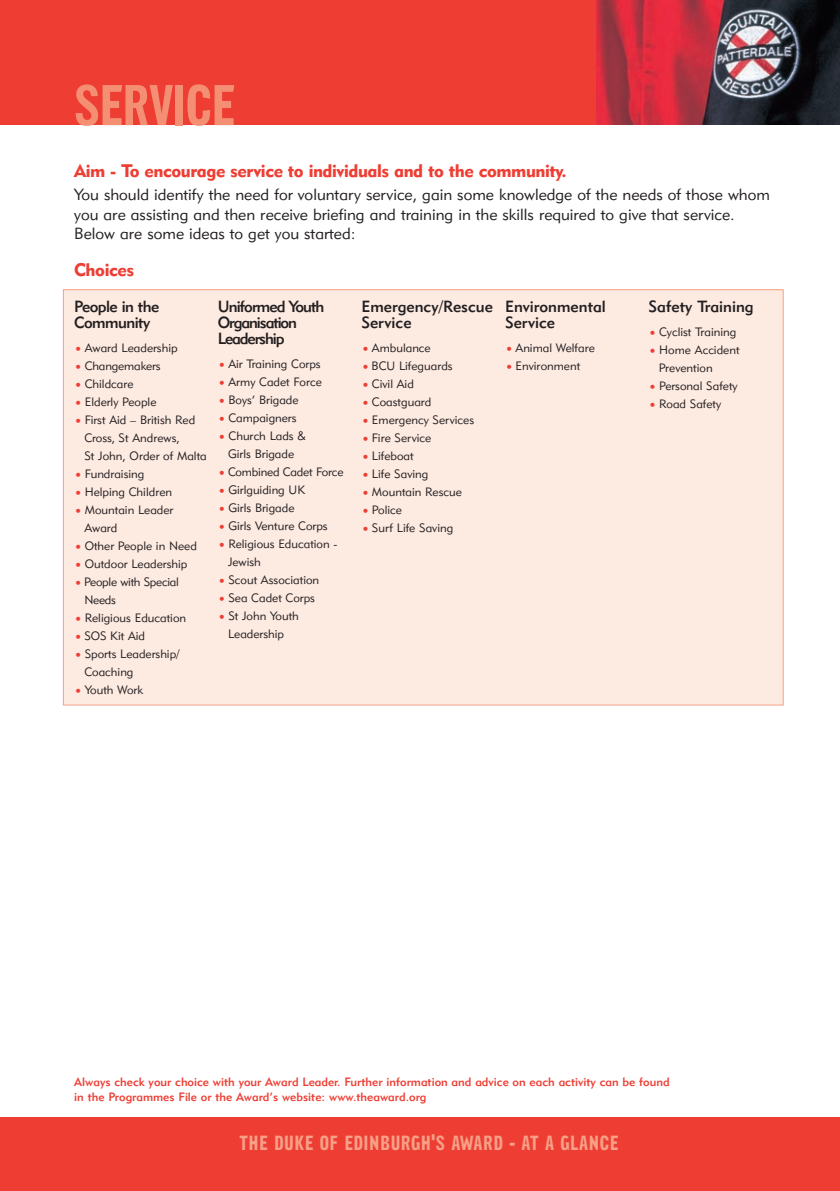
<style>
.page{position:relative;width:840px;height:1191px;background:#fff}
.page>*{position:absolute;margin:0;border:0;box-sizing:border-box;transform-origin:0 0}
.t1{font:56px "Aggregate";letter-spacing:-.015em;color:#f58f74}
.t2{font:20px "Aggregate";letter-spacing:.025em;color:#f7a087}
.t3{font:18px "Geometric 415 BT Black A";letter-spacing:-.025em;color:#ee3e34}
.t4{font:16px/19.2px "Geometric 415 BT Lite A";color:#231f20}
.t5{font:16px/16px "Geometric 415 BT Medium A";color:#231f20}
.t6{font:16px/16px "Geometric 415 BT Medium A";letter-spacing:-.07em;color:#231f20}
.t7{font:16px/16px "Geometric 415 BT Medium A";letter-spacing:-.035em;color:#231f20}
.t8{font:12px/18px "Geometric 415 BT Lite A";color:#231f20}
.t9{font:12px/14.4px "Geometric 415 BT Medium A";color:#ee3e34}
.t10{font:12px/18px "Geometric 415 BT Lite A";letter-spacing:-.025em;color:#231f20}
.s1{font-size:14px;color:#ee3e34}
</style>
<div class="page">
<div style="left:63px;top:290px;width:719px;height:415px;background:#fdeae1"></div>
<div style="left:0;top:0;width:839px;height:125px;background:#ee3e34"></div>
<div style="left:0;top:1117px;width:839px;height:74px;background:#ee3e34"></div>
<img style="left:596px;top:0;width:243px;height:125px">
<h1 class="t1" style="left:74px;top:85px;width:162px">SERVICE</h1>
<h3 class="t3" style="left:74px;top:165px;width:493px">Aim - To encourage service to individuals and to the community.</h3>
<p class="t4" style="left:74px;top:187px;width:696px">You should identify the need for voluntary service, gain some knowledge of the needs of those whom you are assisting and then receive briefing and training in the skills required to give that service.<br>Below are some ideas to get you started:</p>
<h3 class="t3" style="left:74px;top:264px;width:61px">Choices</h3>
<h3 class="t7" style="left:74px;top:300px;width:86px">People in the<br>Community</h3>
<p class="t8" style="left:74px;top:340px;width:105px"><span class="s1">•</span> Award Leadership</p>
<p class="t8" style="left:74px;top:358px;width:88px"><span class="s1">•</span> Changemakers</p>
<p class="t8" style="left:74px;top:376px;width:61px"><span class="s1">•</span> Childcare</p>
<p class="t8" style="left:74px;top:394px;width:84px"><span class="s1">•</span> Elderly People</p>
<p class="t8" style="left:84px;top:412px;width:124px;text-indent:-10px"><span class="s1">•</span> First Aid – British Red<br>Cross, St Andrews,<br>St John, Order of Malta</p>
<p class="t8" style="left:74px;top:466px;width:72px"><span class="s1">•</span> Fundraising</p>
<p class="t8" style="left:74px;top:484px;width:99px"><span class="s1">•</span> Helping Children</p>
<p class="t8" style="left:84px;top:502px;width:90px;text-indent:-10px"><span class="s1">•</span> Mountain Leader<br>Award</p>
<p class="t8" style="left:74px;top:538px;width:124px"><span class="s1">•</span> Other People in Need</p>
<p class="t8" style="left:74px;top:556px;width:115px"><span class="s1">•</span> Outdoor Leadership</p>
<p class="t10" style="left:84px;top:574px;width:96px;text-indent:-10px"><span class="s1">•</span> People with Special<br>Needs</p>
<p class="t8" style="left:74px;top:610px;width:113px"><span class="s1">•</span> Religious Education</p>
<p class="t8" style="left:74px;top:628px;width:72px"><span class="s1">•</span> SOS Kit Aid</p>
<p class="t8" style="left:84px;top:646px;width:97px;text-indent:-10px"><span class="s1">•</span> Sports Leadership/<br>Coaching</p>
<p class="t8" style="left:74px;top:682px;width:70px"><span class="s1">•</span> Youth Work</p>
<h3 class="t6" style="left:218px;top:300px;width:108px">Uniformed Youth<br>Organisation<br>Leadership</h3>
<p class="t8" style="left:218px;top:356px;width:104px"><span class="s1">•</span> Air Training Corps</p>
<p class="t8" style="left:218px;top:374px;width:105px"><span class="s1">•</span> Army Cadet Force</p>
<p class="t8" style="left:218px;top:392px;width:82px"><span class="s1">•</span> Boys’ Brigade</p>
<p class="t8" style="left:218px;top:410px;width:80px"><span class="s1">•</span> Campaigners</p>
<p class="t8" style="left:218px;top:428px;width:89px;text-align:center"><span class="s1">•</span> Church Lads &amp;<br>Girls Brigade</p>
<p class="t8" style="left:218px;top:464px;width:127px"><span class="s1">•</span> Combined Cadet Force</p>
<p class="t8" style="left:218px;top:482px;width:89px"><span class="s1">•</span> Girlguiding UK</p>
<p class="t8" style="left:218px;top:500px;width:78px"><span class="s1">•</span> Girls Brigade</p>
<p class="t8" style="left:218px;top:518px;width:111px"><span class="s1">•</span> Girls Venture Corps</p>
<p class="t8" style="left:228px;top:536px;width:111px;text-indent:-10px"><span class="s1">•</span> Religious Education -<br>Jewish</p>
<p class="t8" style="left:218px;top:572px;width:103px"><span class="s1">•</span> Scout Association</p>
<p class="t8" style="left:218px;top:590px;width:99px"><span class="s1">•</span> Sea Cadet Corps</p>
<p class="t8" style="left:218px;top:608px;width:82px;text-align:center"><span class="s1">•</span> St John Youth<br>Leadership</p>
<h3 class="t5" style="left:361px;top:300px;width:133px">Emergency/Rescue<br>Service</h3>
<p class="t8" style="left:361px;top:340px;width:71px"><span class="s1">•</span> Ambulance</p>
<p class="t8" style="left:361px;top:358px;width:93px"><span class="s1">•</span> BCU Lifeguards</p>
<p class="t8" style="left:361px;top:376px;width:54px"><span class="s1">•</span> Civil Aid</p>
<p class="t8" style="left:361px;top:394px;width:71px"><span class="s1">•</span> Coastguard</p>
<p class="t8" style="left:361px;top:412px;width:114px"><span class="s1">•</span> Emergency Services</p>
<p class="t8" style="left:361px;top:430px;width:71px"><span class="s1">•</span> Fire Service</p>
<p class="t8" style="left:361px;top:448px;width:54px"><span class="s1">•</span> Lifeboat</p>
<p class="t8" style="left:361px;top:466px;width:68px"><span class="s1">•</span> Life Saving</p>
<p class="t8" style="left:361px;top:484px;width:102px"><span class="s1">•</span> Mountain Rescue</p>
<p class="t8" style="left:361px;top:502px;width:42px"><span class="s1">•</span> Police</p>
<p class="t8" style="left:361px;top:520px;width:93px"><span class="s1">•</span> Surf Life Saving</p>
<h3 class="t5" style="left:504px;top:300px;width:102px">Environmental<br>Service</h3>
<p class="t8" style="left:504px;top:340px;width:91px"><span class="s1">•</span> Animal Welfare</p>
<p class="t8" style="left:504px;top:358px;width:77px"><span class="s1">•</span> Environment</p>
<h3 class="t5" style="left:648px;top:300px;width:106px">Safety Training</h3>
<p class="t8" style="left:648px;top:324px;width:89px"><span class="s1">•</span> Cyclist Training</p>
<p class="t8" style="left:658px;top:342px;width:82px;text-indent:-10px"><span class="s1">•</span> Home Accident<br>Prevention</p>
<p class="t8" style="left:648px;top:378px;width:90px"><span class="s1">•</span> Personal Safety</p>
<p class="t8" style="left:648px;top:396px;width:74px"><span class="s1">•</span> Road Safety</p>
<p class="t9" style="left:74px;top:1076px;width:596px">Always check your choice with your Award Leader. Further information and advice on each activity can be found in the Programmes File or the Award’s website: www.theaward.org</p>
<h2 class="t2" style="left:239px;top:1136px;width:380px">THE DUKE OF EDINBURGH'S AWARD - AT A GLANCE</h2>
</div>
